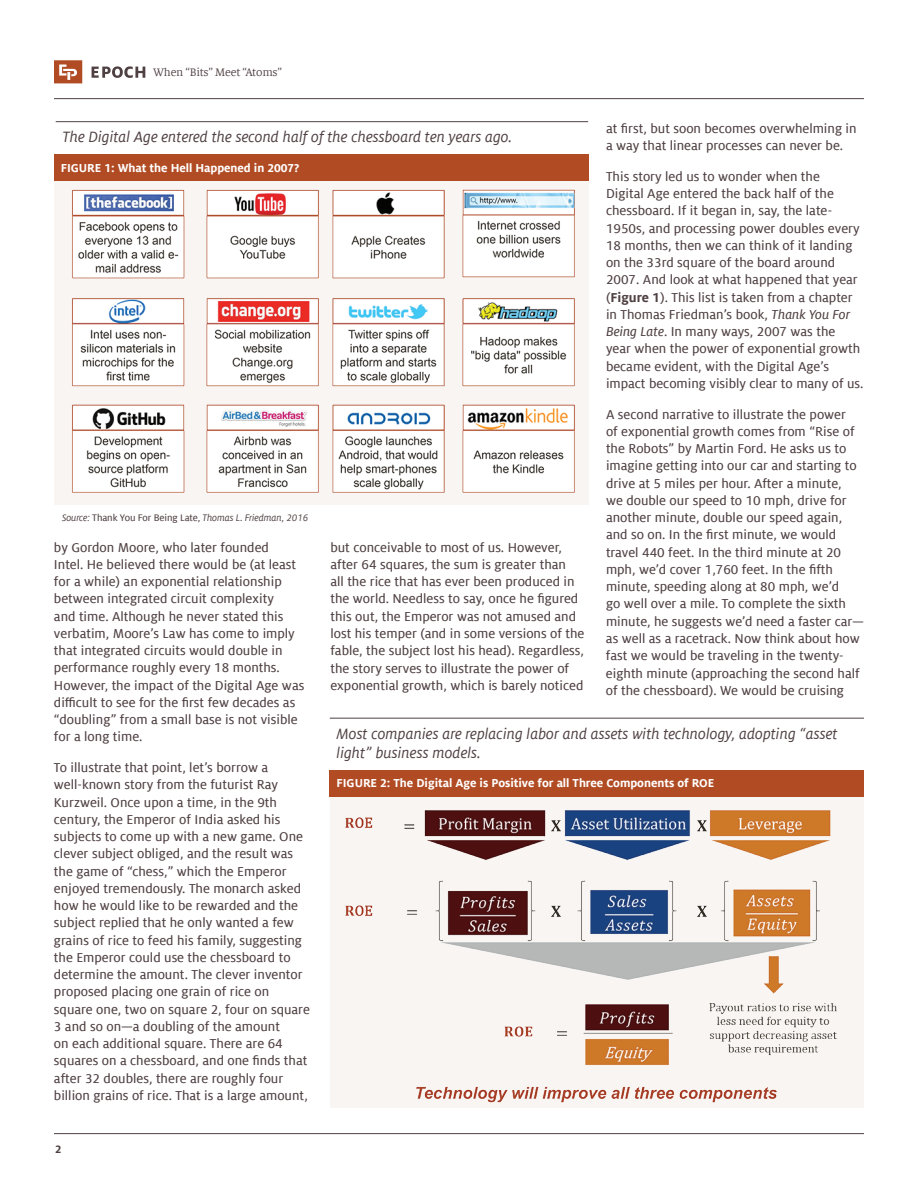
<style>
.page{position:relative;width:918px;height:1188px;background:#fff}
.page>*{position:absolute;margin:0;border:0;box-sizing:border-box;transform-origin:0 0}
.t1{font:italic 16.5px/19.5px "Milo Offc Pro";color:#4f4042}
.t2{font:14.25px/17.2px "Milo Offc Pro Text";color:#4f4042}
.t3{font:700 12.75px "Milo Offc Pro";letter-spacing:-.005em;color:#fff}
.t4{font:12px "Milo Serif Offc Pro";letter-spacing:-.015em;color:#4f4042}
.t5{font:700 12px "Milo Offc Pro";color:#4f4042}
.t6{font:italic 10.5px "Milo Offc Pro";letter-spacing:-.01em;color:#4f4042}
.s1{font-family:"Milo Offc Pro";font-weight:700}
.s2{font-family:"Milo Offc Pro Text Ita"}
.s3{font-family:"Milo Offc Pro Text";font-style:normal}
</style>
<div class="page">
<hr style="left:56px;top:121px;width:532px;height:1px;background:#4f4042">
<hr style="left:330px;top:718px;width:534px;height:1px;background:#4f4042">
<hr style="left:54px;top:1133px;width:810px;height:1px;background:#4f4042">
<hr style="left:54px;top:98px;width:810px;height:1px;background:#4f4042">
<svg style="left:92px;top:66px;width:53px;height:12px"></svg>
<svg style="left:54px;top:60px;width:28px;height:23px"></svg>
<div style="left:54px;top:182px;width:534px;height:323px;background:#f8f5f2"></div>
<img style="left:72px;top:189px;width:503px;height:304px">
<div style="left:330px;top:787px;width:533px;height:321px;background:#f8f5f2"></div>
<img style="left:345px;top:810px;width:492px;height:293px">
<div style="left:54px;top:155px;width:534px;height:26px;background:#b14b23"></div>
<div style="left:330px;top:770px;width:534px;height:26px;background:#b14b23"></div>
<p class="t4" style="left:153px;top:66px;width:131px">When “Bits” Meet “Atoms”</p>
<p class="t2" style="left:606px;top:120px;width:252px">at first, but soon becomes overwhelming in a way that linear processes can never be.</p>
<p class="t2" style="left:606px;top:168px;width:259px">This story led us to wonder when the<br>Digital Age entered the back half of the chessboard. If it began in, say, the late-1950s, and processing power doubles every 18 months, then we can think of it landing on the 33rd square of the board around 2007. And look at what happened that year (<span class="s1">Figure 1</span>). This list is taken from a chapter in Thomas Friedman’s book, <span class="s2">Thank You For Being Late</span>. In many ways, 2007 was the year when the power of exponential growth became evident, with the Digital Age’s impact becoming visibly clear to many of us.</p>
<p class="t2" style="left:606px;top:406px;width:259px">A second narrative to illustrate the power<br>of exponential growth comes from “Rise of the Robots” by Martin Ford. He asks us to imagine getting into our car and starting to drive at 5 miles per hour. After a minute,<br>we double our speed to 10 mph, drive for another minute, double our speed again, and so on. In the first minute, we would travel 440 feet. In the third minute at 20 mph, we’d cover 1,760 feet. In the fifth minute, speeding along at 80 mph, we’d<br>go well over a mile. To complete the sixth minute, he suggests we’d need a faster car— as well as a racetrack. Now think about how fast we would be traveling in the twenty&shy;eighth minute (approaching the second half of the chessboard). We would be cruising</p>
<p class="t1" style="left:62px;top:127px;width:451px">The Digital Age entered the second half of the chessboard ten years ago.</p>
<p class="t3" style="left:61px;top:160px;width:240px">FIGURE 1: What the Hell Happened in 2007?</p>
<p class="t6" style="left:62px;top:512px;width:248px">Source: <span class="s3">Thank You For Being Late,</span> Thomas L. Friedman, 2016</p>
<p class="t2" style="left:54px;top:539px;width:252px">by Gordon Moore, who later founded<br>Intel. He believed there would be (at least for a while) an exponential relationship between integrated circuit complexity<br>and time. Although he never stated this verbatim, Moore’s Law has come to imply that integrated circuits would double in performance roughly every 18 months.<br>However, the impact of the Digital Age was difficult to see for the first few decades as “doubling” from a small base is not visible for a long time.</p>
<p class="t2" style="left:54px;top:759px;width:257px">To illustrate that point, let’s borrow a well-known story from the futurist Ray Kurzweil. Once upon a time, in the 9th century, the Emperor of India asked his subjects to come up with a new game. One clever subject obliged, and the result was the game of “chess,” which the Emperor enjoyed tremendously. The monarch asked how he would like to be rewarded and the subject replied that he only wanted a few grains of rice to feed his family, suggesting the Emperor could use the chessboard to determine the amount. The clever inventor proposed placing one grain of rice on square one, two on square 2, four on square 3 and so on—a doubling of the amount<br>on each additional square. There are 64 squares on a chessboard, and one finds that after 32 doubles, there are roughly four billion grains of rice. That is a large amount,</p>
<p class="t2" style="left:330px;top:539px;width:256px">but conceivable to most of us. However, after 64 squares, the sum is greater than<br>all the rice that has ever been produced in the world. Needless to say, once he figured this out, the Emperor was not amused and lost his temper (and in some versions of the fable, the subject lost his head). Regardless, the story serves to illustrate the power of exponential growth, which is barely noticed</p>
<p class="t1" style="left:337px;top:724px;width:503px">Most companies are replacing labor and assets with technology, adopting “asset light” business models.</p>
<p class="t3" style="left:337px;top:776px;width:379px">FIGURE 2: The Digital Age is Positive for all Three Components of ROE</p>
<p class="t5" style="left:55px;top:1143px;width:8px">2</p>
</div>
